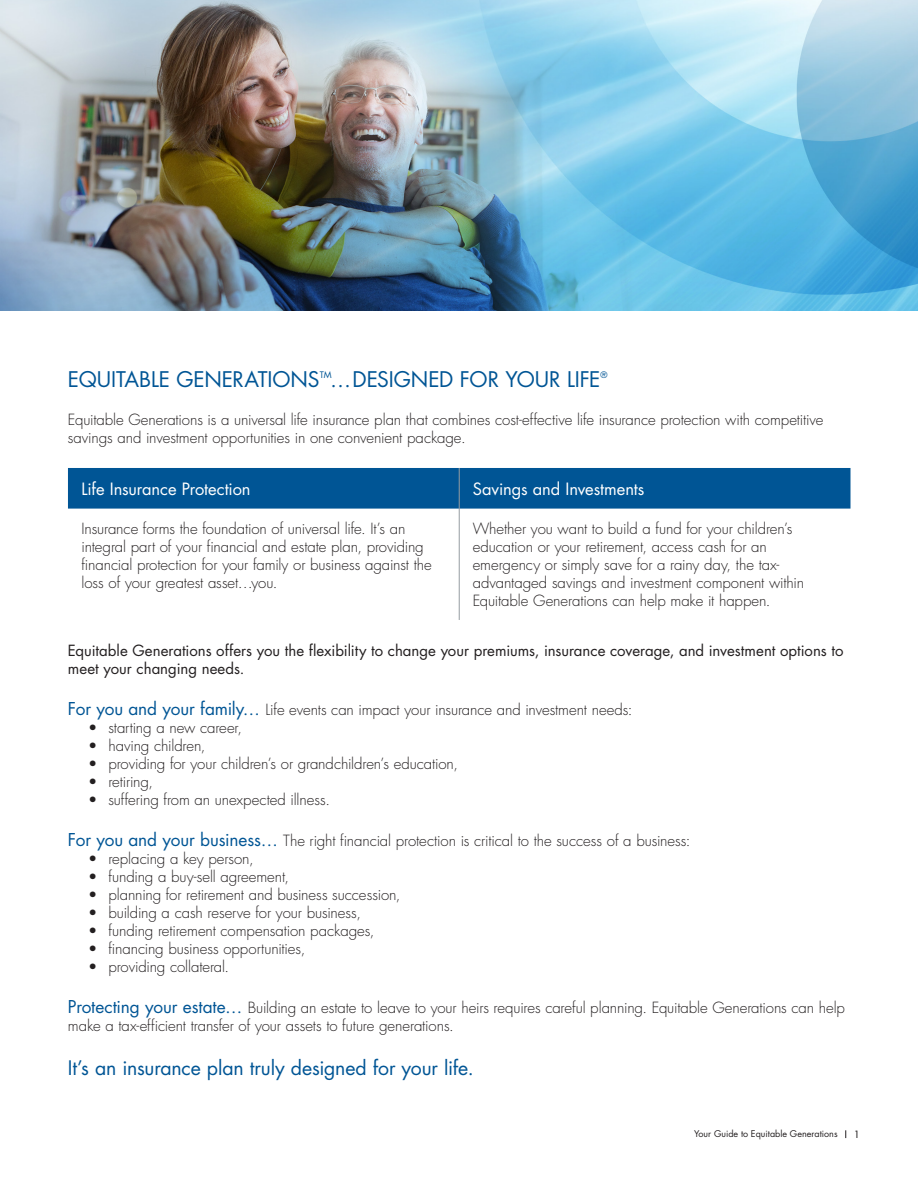
<style>
.page{position:relative;width:918px;height:1188px;background:#fff}
.page>*{position:absolute;margin:0;border:0;box-sizing:border-box;transform-origin:0 0}
.t1{font:21px "Futura Std";letter-spacing:-.005em;color:#005595}
.t2{font:19.5px "Futura Std";letter-spacing:-.01em;color:#005595}
.t3{font:16.5px "Futura Std";letter-spacing:-.005em;color:#fff}
.t4{font:300 15px/18px "Futura Std";letter-spacing:-.01em;color:#231f20}
.t5{font:15px/18px "Futura Std";color:#231f20}
.t6{font:500 9.75px "Futura Std";color:#231f20}
.t7{font:9px "Futura Std";color:#231f20}
.t8{font:8.7px "Futura Std";color:#005595}
.s1{font-weight:400;font-size:17.25px;color:#005595}
</style>
<div class="page">
<div style="left:68px;top:468px;width:782px;height:41px;background:#005595"></div>
<hr style="left:459px;top:468px;width:1px;height:41px;background:#959ca1">
<hr style="left:459px;top:509px;width:1px;height:111px;background:#959ca1">
<img style="left:0;top:0;width:918px;height:310px">
<h1 class="t1" style="left:68px;top:366px;width:253px">EQUITABLE GENERATIONS</h1>
<p class="t8" style="left:320px;top:369px;width:13px">TM</p>
<h1 class="t1" style="left:330px;top:366px;width:272px">…DESIGNED FOR YOUR LIFE</h1>
<p class="t8" style="left:600px;top:369px;width:8px">®</p>
<p class="t4" style="left:68px;top:411px;width:757px">Equitable Generations is a universal life insurance plan that combines cost-effective life insurance protection with competitive savings and investment opportunities in one convenient package.</p>
<p class="t3" style="left:81px;top:478px;width:171px">Life Insurance Protection</p>
<p class="t3" style="left:473px;top:478px;width:173px">Savings and Investments</p>
<p class="t4" style="left:81px;top:520px;width:352px">Insurance forms the foundation of universal life. It’s an integral part of your financial and estate plan, providing financial protection for your family or business against the loss of your greatest asset…you.</p>
<p class="t4" style="left:473px;top:520px;width:333px">Whether you want to build a fund for your children’s education or your retirement, access cash for an emergency or simply save for a rainy day, the tax&shy;advantaged savings and investment component within Equitable Generations can help make it happen.</p>
<p class="t5" style="left:68px;top:641px;width:777px">Equitable Generations offers you the flexibility to change your premiums, insurance coverage, and investment options to meet your changing needs.</p>
<p class="t4" style="left:68px;top:701px;width:566px"><span class="s1">For you and your family…</span> Life events can impact your insurance and investment needs:</p>
<p class="t4" style="left:88px;top:719px;width:156px">• starting a new career,</p>
<p class="t4" style="left:88px;top:737px;width:119px">• having children,</p>
<p class="t4" style="left:88px;top:755px;width:371px">• providing for your children’s or grandchildren’s education,</p>
<p class="t4" style="left:88px;top:773px;width:66px">• retiring,</p>
<p class="t4" style="left:88px;top:791px;width:243px">• suffering from an unexpected illness.</p>
<p class="t4" style="left:68px;top:832px;width:624px"><span class="s1">For you and your business…</span> The right financial protection is critical to the success of a business:</p>
<p class="t4" style="left:88px;top:850px;width:167px">• replacing a key person,</p>
<p class="t4" style="left:88px;top:868px;width:202px">• funding a buy-sell agreement,</p>
<p class="t4" style="left:88px;top:886px;width:314px">• planning for retirement and business succession,</p>
<p class="t4" style="left:88px;top:904px;width:274px">• building a cash reserve for your business,</p>
<p class="t4" style="left:88px;top:922px;width:288px">• funding retirement compensation packages,</p>
<p class="t4" style="left:88px;top:940px;width:219px">• financing business opportunities,</p>
<p class="t4" style="left:88px;top:958px;width:143px">• providing collateral.</p>
<p class="t4" style="left:68px;top:999px;width:779px"><span class="s1">Protecting your estate…</span> Building an estate to leave to your heirs requires careful planning. Equitable Generations can help make a tax-efficient transfer of your assets to future generations.</p>
<h2 class="t2" style="left:68px;top:1055px;width:407px">It’s an insurance plan truly designed for your life.</h2>
<p class="t7" style="left:694px;top:1128px;width:145px">Your Guide to Equitable Generations</p>
<p class="t6" style="left:854px;top:1128px;width:7px">1</p>
</div>
